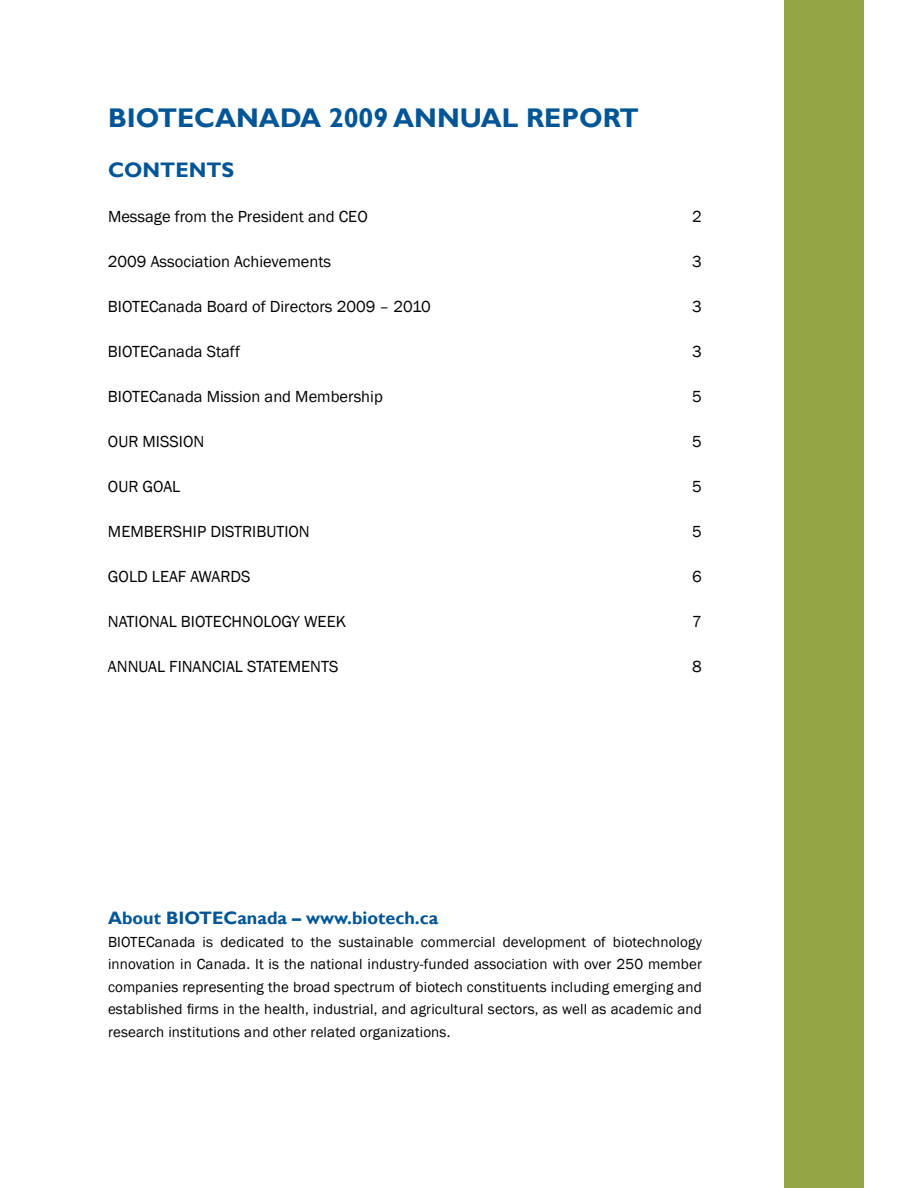
<style>
.page{position:relative;width:918px;height:1188px;background:#fff}
.page>*{position:absolute;margin:0;border:0;box-sizing:border-box;transform-origin:0 0}
.t1{font:700 27px "Gill Sans";color:#005596}
.t2{font:700 21px "Gill Sans";color:#005596}
.t3{font:700 18px "Gill Sans";color:#005596}
.t4{font:16.5px "Franklin Gothic";color:#000}
.t5{font:15px/22.5px "Franklin Gothic";letter-spacing:.01em;color:#000;text-align:justify}
</style>
<div class="page">
<div style="left:784px;top:0;width:80px;height:1188px;background:#94a545"></div>
<h1 class="t1" style="left:108px;top:101px;width:329px">BIOTECANADA 2009 ANNU</h1>
<h1 class="t1" style="left:481px;top:101px;width:160px">AL REPO RT</h1>
<h2 class="t2" style="left:108px;top:157px;width:126px">CONTENTS</h2>
<p class="t4" style="left:108px;top:206px;width:261px">Message from the President and CEO</p>
<p class="t4" style="left:692px;top:206px;width:11px">2</p>
<p class="t4" style="left:108px;top:251px;width:225px">2009 Association Achievements</p>
<p class="t4" style="left:692px;top:251px;width:11px">3</p>
<p class="t4" style="left:108px;top:296px;width:324px">BIOTECanada Board of Directors 2009 – 2010</p>
<p class="t4" style="left:692px;top:296px;width:11px">3</p>
<p class="t4" style="left:108px;top:341px;width:134px">BIOTECanada Staff</p>
<p class="t4" style="left:692px;top:341px;width:11px">3</p>
<p class="t4" style="left:108px;top:386px;width:276px">BIOTECanada Mission and Membership</p>
<p class="t4" style="left:692px;top:386px;width:11px">5</p>
<p class="t4" style="left:108px;top:431px;width:98px">OUR MISSION</p>
<p class="t4" style="left:692px;top:431px;width:11px">5</p>
<p class="t4" style="left:108px;top:476px;width:74px">OUR GOAL</p>
<p class="t4" style="left:692px;top:476px;width:11px">5</p>
<p class="t4" style="left:108px;top:521px;width:203px">MEMBERSHIP DISTRIBUTION</p>
<p class="t4" style="left:692px;top:521px;width:11px">5</p>
<p class="t4" style="left:108px;top:566px;width:144px">GOLD LEAF AWARDS</p>
<p class="t4" style="left:692px;top:566px;width:11px">6</p>
<p class="t4" style="left:108px;top:611px;width:240px">NATIONAL BIOTECHNOLOGY WEEK</p>
<p class="t4" style="left:692px;top:611px;width:11px">7</p>
<p class="t4" style="left:108px;top:656px;width:232px">ANNUAL FINANCIAL STATEMENTS</p>
<p class="t4" style="left:692px;top:656px;width:11px">8</p>
<p class="t3" style="left:108px;top:907px;width:332px">About BIOTECanada – www.biotech.ca</p>
<p class="t5" style="left:108px;top:931px;width:596px">BIOTECanada is dedicated to the sustainable commercial development of biotechnology innovation in Canada. It is the national industry-funded association with over 250 member companies representing the broad spectrum of biotech constituents including emerging and established firms in the health, industrial, and agricultural sectors, as well as academic and research institutions and other related organizations.</p>
</div>
